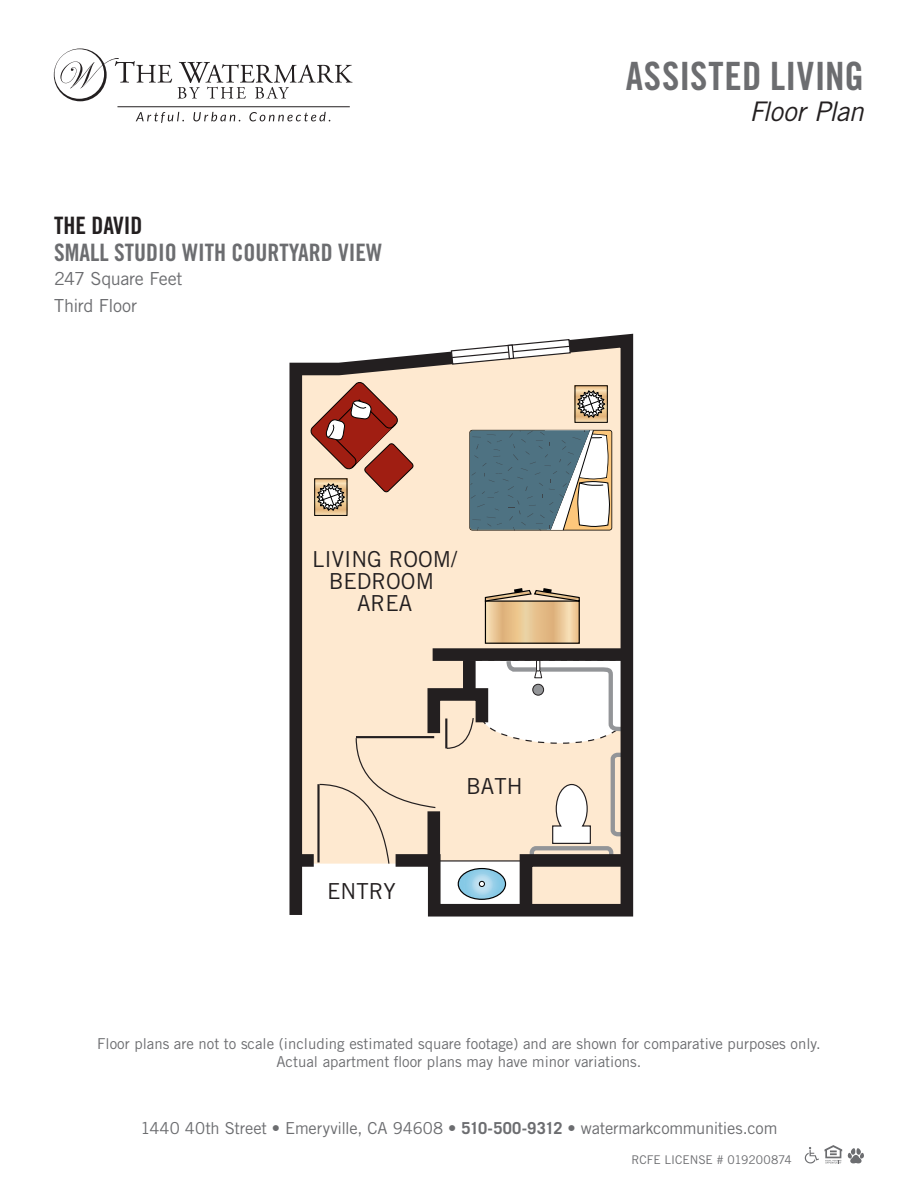
<style>
.page{position:relative;width:918px;height:1188px;background:#fff}
.page>*{position:absolute;margin:0;border:0;box-sizing:border-box;transform-origin:0 0}
.t1{font:39px "Trade Gothic Bold Cond Twenty";letter-spacing:.01em;color:#6c6d70}
.t2{font:italic 27px "Trade Gothic";letter-spacing:-.025em;color:#231f20}
.t3{font:24px "Trade Gothic Bold Cond Twenty";color:#6c6d70}
.t4{font:24px "Trade Gothic Bold Cond Twenty";color:#231f20}
.t5{font:22.05px/22px "Trade Gothic";color:#231f20;text-align:center}
.t6{font:18px/27px "Trade Gothic";letter-spacing:-.02em;color:#6c6d70}
.t7{font:16.5px "Trade Gothic";letter-spacing:-.01em;color:#6c6d70}
.t8{font:15px/18px "Trade Gothic";color:#6c6d70;text-align:center}
.t9{font:12px "Trade Gothic";letter-spacing:-.005em;color:#6c6d70}
.s1{font-weight:700}
</style>
<div class="page">
<svg style="left:54px;top:49px;width:118px;height:52px"></svg>
<svg style="left:178px;top:62px;width:174px;height:37px"></svg>
<hr style="left:117px;top:106px;width:233px;height:1px;background:#231f20">
<svg style="left:136px;top:112px;width:48px;height:11px"></svg>
<svg style="left:193px;top:112px;width:47px;height:9px"></svg>
<svg style="left:249px;top:112px;width:81px;height:9px"></svg>
<svg style="left:805px;top:1147px;width:14px;height:16px"></svg>
<svg style="left:825px;top:1145px;width:39px;height:19px"></svg>
<svg style="left:289px;top:333px;width:345px;height:582px;background:#d8c7b5"></svg>
<hr style="left:317px;top:784px;width:3px;height:78px;background:#231f20">
<svg style="left:450px;top:338px;width:122px;height:27px"></svg>
<svg style="left:318px;top:657px;width:316px;height:260px"></svg>
<div style="left:575px;top:386px;width:32px;height:36px;background:linear-gradient(to right,#efcc9a,#efcc9a)"></div>
<div style="left:575px;top:385px;width:33px;height:38px;border:1px solid #000"></div>
<svg style="left:577px;top:390px;width:29px;height:28px"></svg>
<div style="left:315px;top:479px;width:32px;height:36px;background:#f0ce9e"></div>
<div style="left:314px;top:478px;width:33px;height:38px;border:1px solid #000"></div>
<svg style="left:469px;top:429px;width:143px;height:102px"></svg>
<svg style="left:309px;top:381px;width:105px;height:131px;background:#ce9885"></svg>
<div style="left:433px;top:648px;width:194px;height:13px;background:#231f20"></div>
<svg style="left:487px;top:602px;width:91px;height:40px;background:#e8c491"></svg>
<div style="left:485px;top:600px;width:95px;height:44px;border:1px solid #000"></div>
<svg style="left:484px;top:588px;width:97px;height:14px"></svg>
<h3 class="t4" style="left:54px;top:211px;width:90px">THE DAVID</h3>
<h3 class="t3" style="left:54px;top:238px;width:329px">SMALL STUDIO WITH COURTYARD VIEW</h3>
<p class="t6" style="left:54px;top:265px;width:130px">247 Square Feet<br>Third Floor</p>
<h3 class="t5" style="left:312px;top:548px;width:147px">LIVING ROOM/<br>BEDROOM<br>AREA</h3>
<h3 class="t5" style="left:327px;top:879px;width:70px">ENTRY</h3>
<h3 class="t5" style="left:466px;top:775px;width:58px">BATH</h3>
<h1 class="t1" style="left:626px;top:52px;width:240px">ASSISTED LIVING</h1>
<h2 class="t2" style="left:749px;top:95px;width:116px">Floor Plan</h2>
<p class="t8" style="left:97px;top:1034px;width:725px">Floor plans are not to scale (including estimated square footage) and are shown for comparative purposes only.<br>Actual apartment floor plans may have minor variations.</p>
<p class="t7" style="left:141px;top:1118px;width:638px">1440 40th Street • Emeryville, CA 94608 • <span class="s1">510-500-9312</span> • watermarkcommunities.com</p>
<p class="t9" style="left:632px;top:1152px;width:162px">RCFE LICENSE # 019200874</p>
</div>
